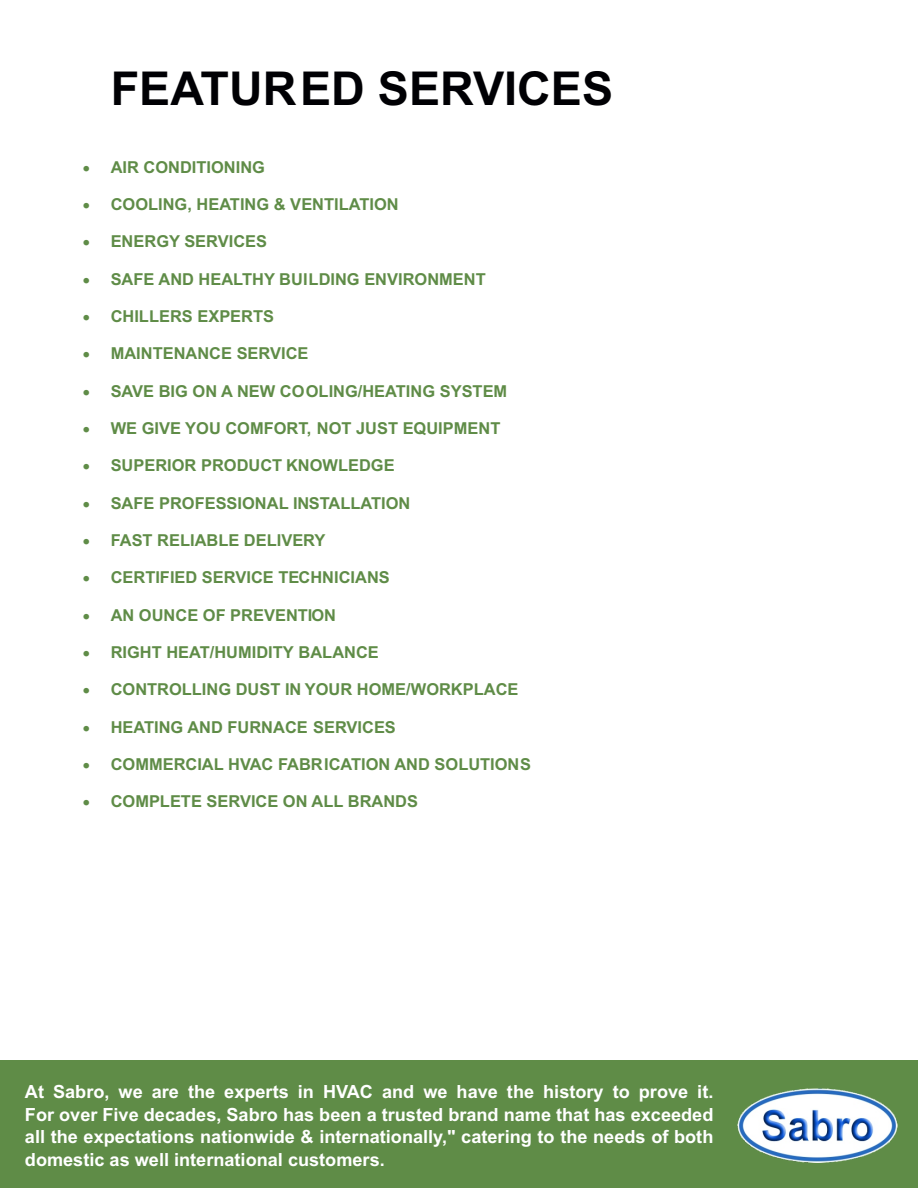
<style>
.page{position:relative;width:918px;height:1188px;background:#fff}
.page>*{position:absolute;margin:0;border:0;box-sizing:border-box;transform-origin:0 0}
.t1{font:700 46.65px "Arial";color:#000004}
.t2{font:700 18.15px/22.5px "Arial";color:#fff;text-align:justify}
.t3{font:700 16.5px "Arial";color:#5f8c47}
</style>
<div class="page">
<div style="left:0;top:1061px;width:918px;height:127px;background:#5f8c47"></div>
<img style="left:737px;top:1088px;width:161px;height:75px">
<h1 class="t1" style="left:111px;top:72px;width:504px">FEATURED SERVICES</h1>
<p class="t3" style="left:83px;top:161px;width:184px">• AIR CONDITIONING</p>
<p class="t3" style="left:83px;top:198px;width:318px">• COOLING, HEATING &amp; VENTILATION</p>
<p class="t3" style="left:83px;top:235px;width:186px">• ENERGY SERVICES</p>
<p class="t3" style="left:83px;top:273px;width:405px">• SAFE AND HEALTHY BUILDING ENVIRONMENT</p>
<p class="t3" style="left:83px;top:310px;width:193px">• CHILLERS EXPERTS</p>
<p class="t3" style="left:83px;top:347px;width:227px">• MAINTENANCE SERVICE</p>
<p class="t3" style="left:83px;top:385px;width:426px">• SAVE BIG ON A NEW COOLING/HEATING SYSTEM</p>
<p class="t3" style="left:83px;top:422px;width:419px">• WE GIVE YOU COMFORT, NOT JUST EQUIPMENT</p>
<p class="t3" style="left:83px;top:459px;width:314px">• SUPERIOR PRODUCT KNOWLEDGE</p>
<p class="t3" style="left:83px;top:497px;width:329px">• SAFE PROFESSIONAL INSTALLATION</p>
<p class="t3" style="left:83px;top:534px;width:244px">• FAST RELIABLE DELIVERY</p>
<p class="t3" style="left:83px;top:571px;width:309px">• CERTIFIED SERVICE TECHNICIANS</p>
<p class="t3" style="left:83px;top:609px;width:255px">• AN OUNCE OF PREVENTION</p>
<p class="t3" style="left:83px;top:646px;width:298px">• RIGHT HEAT/HUMIDITY BALANCE</p>
<p class="t3" style="left:83px;top:683px;width:437px">• CONTROLLING DUST IN YOUR HOME/WORKPLACE</p>
<p class="t3" style="left:83px;top:721px;width:315px">• HEATING AND FURNACE SERVICES</p>
<p class="t3" style="left:83px;top:758px;width:450px">• COMMERCIAL HVAC FABRICATION AND SOLUTIONS</p>
<p class="t3" style="left:83px;top:795px;width:337px">• COMPLETE SERVICE ON ALL BRANDS</p>
<p class="t2" style="left:25px;top:1082px;width:690px">At Sabro, we are the experts in HVAC and we have the history to prove it.<br>For over Five decades, Sabro has been a trusted brand name that has exceeded all the expectations nationwide &amp; internationally," catering to the needs of both domestic as well international customers.</p>
</div>
